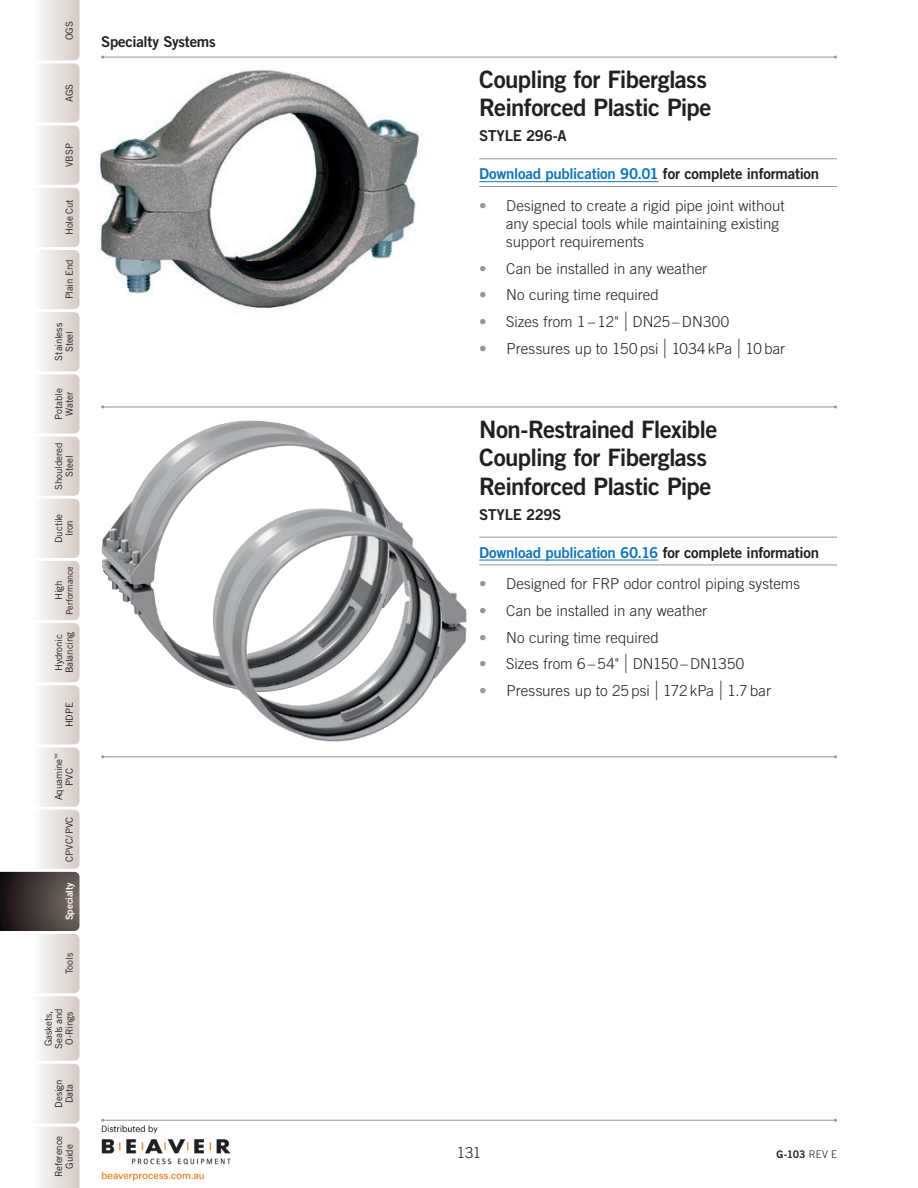
<style>
.page{position:relative;width:918px;height:1188px;background:#fff}
.page>*{position:absolute;margin:0;border:0;box-sizing:border-box;transform-origin:0 0}
.headline{font:24px/28.5px "Trade Gothic LT Std Bd 2";letter-spacing:-.03em;color:#231f20}
.t1{font:300 15.15px "Trade Gothic LT Std";color:#231f20}
.t2{font:300 15px/18px "Trade Gothic LT Std";color:#231f20}
.download_submittal{font:15px "Trade Gothic LT Std Bd 2";letter-spacing:-.02em;color:#1074bc}
.subhead{font:15px "Trade Gothic LT Std Bd 2";letter-spacing:-.02em;color:#231f20}
.t3{font:10.5px "Trade Gothic LT Std Bd 2";color:#231f20}
.t4{font:9.75px/10.5px "Trade Gothic LT Std";letter-spacing:-.015em;color:#231f20;text-align:center}
.t5{font:9.75px "Trade Gothic LT Std Bd 2";letter-spacing:-.02em;color:#fff}
.t6{font:9px "Trade Gothic LT Std";letter-spacing:-.01em;color:#231f20}
.s1{color:#231f20}
.s2{color:#939598}
.s3{font-family:"Helvetica Neue LT Std";font-weight:100;font-size:19.5px}
.s4{font-family:"Trade Gothic LT Std";font-weight:300}
</style>
<div class="page">
<hr style="left:479px;top:158px;width:358px;height:1px;background:#939598">
<hr style="left:479px;top:186px;width:358px;height:1px;background:#939598">
<hr style="left:479px;top:181px;width:180px;height:1px;background:#1074bc">
<hr style="left:479px;top:537px;width:358px;height:1px;background:#939598">
<hr style="left:479px;top:565px;width:358px;height:1px;background:#939598">
<hr style="left:479px;top:560px;width:179px;height:1px;background:#1074bc">
<hr style="left:103px;top:407px;width:733px;height:1px;background:#939598">
<hr style="left:103px;top:756px;width:733px;height:1px;background:#939598">
<img style="left:99px;top:69px;width:323px;height:240px">
<img style="left:102px;top:420px;width:245px;height:222px">
<img style="left:159px;top:457px;width:337px;height:301px">
<svg style="left:0;top:0;width:80px;height:1188px"></svg>
<hr style="left:103px;top:57px;width:733px;height:1px;background:#939598">
<hr style="left:103px;top:1120px;width:733px;height:1px;background:#939598">
<img style="left:101px;top:1125px;width:130px;height:56px">
<p class="t4" style="left:64px;top:40px;width:20px;rotate:-90deg">OGS</p>
<p class="t4" style="left:64px;top:102px;width:20px;rotate:-90deg">AGS</p>
<p class="t4" style="left:64px;top:167px;width:25px;rotate:-90deg">VBSP</p>
<p class="t4" style="left:64px;top:235px;width:38px;rotate:-90deg">Hole Cut</p>
<p class="t4" style="left:64px;top:299px;width:41px;rotate:-90deg">Plain End</p>
<p class="t4" style="left:53px;top:361px;width:39px;rotate:-90deg">Stainless<br>Steel</p>
<p class="t4" style="left:53px;top:420px;width:33px;rotate:-90deg">Potable<br>Water</p>
<p class="t4" style="left:53px;top:490px;width:49px;rotate:-90deg">Shouldered<br>Steel</p>
<p class="t4" style="left:53px;top:543px;width:31px;rotate:-90deg">Ductile<br>Iron</p>
<p class="t4" style="left:53px;top:600px;width:21px;rotate:-90deg">High</p>
<p class="t6" style="left:64px;top:615px;width:50px;rotate:-90deg">Performance</p>
<p class="t4" style="left:53px;top:673px;width:42px;text-align:left;rotate:-90deg">Hydronic<br>Balancing</p>
<p class="t4" style="left:64px;top:727px;width:27px;rotate:-90deg">HDPE</p>
<p class="t4" style="left:53px;top:800px;width:48px;rotate:-90deg">Aquamine<sup>™<br></sup>PVC</p>
<p class="t4" style="left:64px;top:862px;width:46px;rotate:-90deg">CPVC/PVC</p>
<p class="t5" style="left:63px;top:920px;width:39px;rotate:-90deg">Specialty</p>
<p class="t4" style="left:64px;top:974px;width:23px;rotate:-90deg">Tools</p>
<p class="t4" style="left:43px;top:1049px;width:42px;rotate:-90deg">Gaskets,<br>Seals and<br>O-Rings</p>
<p class="t4" style="left:53px;top:1108px;width:30px;rotate:-90deg">Design<br>Data</p>
<p class="subhead" style="left:101px;top:32px;width:116px">Specialty Systems</p>
<p class="headline" style="left:479px;top:65px;width:234px">Coupling for Fiberglass<br>Reinforced Plastic Pipe</p>
<p class="subhead" style="left:479px;top:127px;width:89px">STYLE 296-A</p>
<p class="download_submittal" style="left:479px;top:165px;width:342px">Download publication 90.01 <span class="s1">for complete information</span></p>
<p class="t2" style="left:506px;top:196px;width:280px;text-indent:-27px"><span class="s2">•</span> Designed to create a rigid pipe joint without any special tools while maintaining existing support requirements</p>
<p class="t2" style="left:479px;top:259px;width:230px"><span class="s2">•</span> Can be installed in any weather</p>
<p class="t2" style="left:479px;top:286px;width:181px"><span class="s2">•</span> No curing time required</p>
<p class="t2" style="left:479px;top:312px;width:251px"><span class="s2">•</span> Sizes from 1 – 12" <span class="s3">|</span> DN25 –DN300</p>
<p class="t1" style="left:479px;top:339px;width:308px"><span class="s2">•</span> Pressures up to 150 psi <span class="s3">|</span> 1034 kPa <span class="s3">|</span> 10 bar</p>
<p class="headline" style="left:479px;top:415px;width:240px">Non-Restrained Flexible<br>Coupling for Fiberglass<br>Reinforced Plastic Pipe</p>
<p class="subhead" style="left:479px;top:505px;width:84px">STYLE 229S</p>
<p class="download_submittal" style="left:479px;top:543px;width:341px">Download publication 60.16 <span class="s1">for complete information</span></p>
<p class="t2" style="left:479px;top:575px;width:322px"><span class="s2">•</span> Designed for FRP odor control piping systems</p>
<p class="t2" style="left:479px;top:601px;width:230px"><span class="s2">•</span> Can be installed in any weather</p>
<p class="t2" style="left:479px;top:628px;width:181px"><span class="s2">•</span> No curing time required</p>
<p class="t2" style="left:479px;top:655px;width:266px"><span class="s2">•</span> Sizes from 6 – 54" <span class="s3">|</span> DN150 –DN1350</p>
<p class="t1" style="left:479px;top:682px;width:293px"><span class="s2">•</span> Pressures up to 25 psi <span class="s3">|</span> 172 kPa <span class="s3">|</span> 1.7 bar</p>
<p class="t4" style="left:53px;top:1177px;width:43px;rotate:-90deg">Reference<br>Guide</p>
<p class="t2" style="left:457px;top:1143px;width:26px">131</p>
<p class="t3" style="left:777px;top:1148px;width:62px">G-103 <span class="s4">REV E</span></p>
</div>
